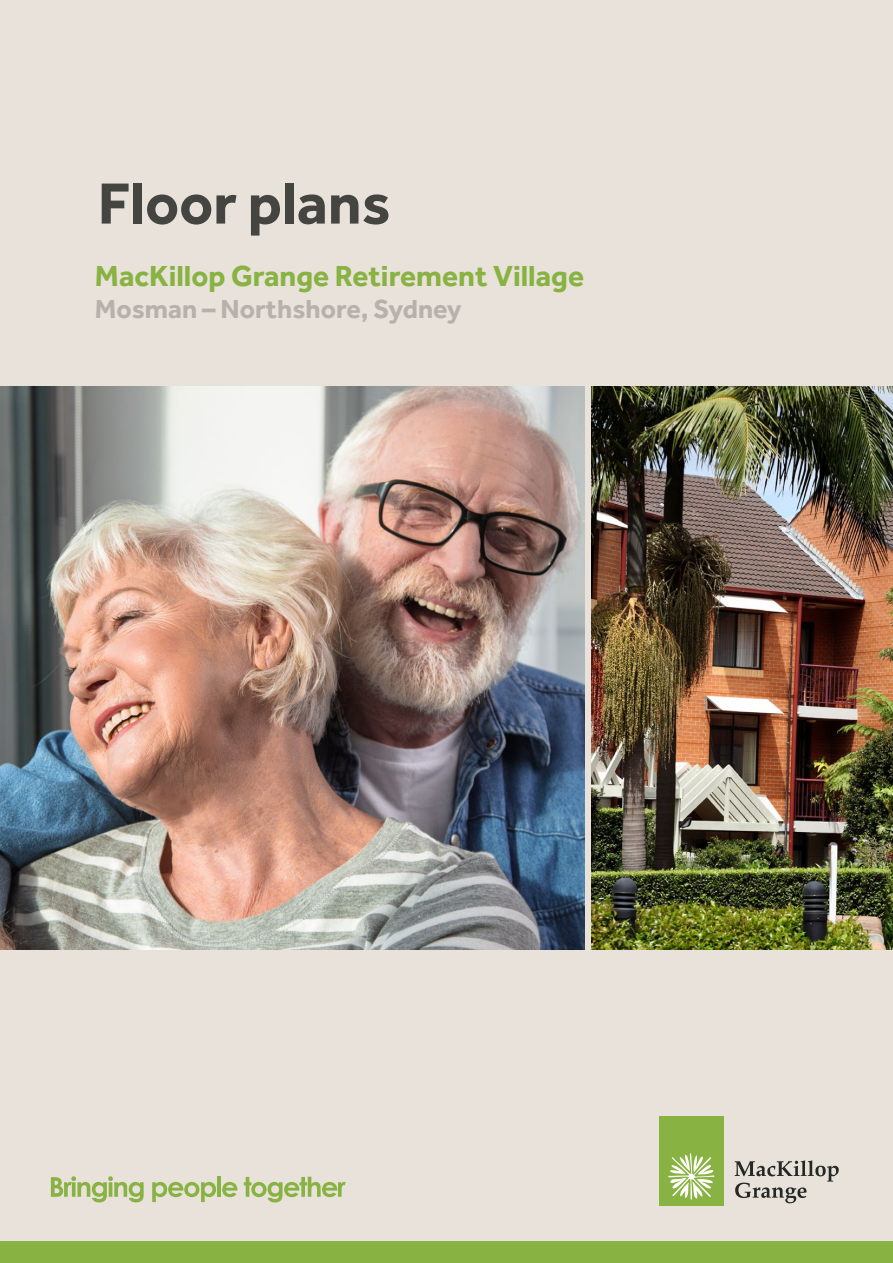
<style>
.page{position:relative;width:893px;height:1263px;background:#e8e2da}
.page>*{position:absolute;margin:0;border:0;box-sizing:border-box;transform-origin:0 0}
.t1{font:700 60px "Effra";color:#444441}
.t2{font:700 30px "Effra";color:#88b241}
.t3{font:700 27px "Effra";color:#b7b1ab}
</style>
<div class="page">
<div style="left:0;top:1242px;width:893px;height:21px;background:#88b241"></div>
<img style="left:0;top:387px;width:585px;height:563px">
<img style="left:591px;top:387px;width:302px;height:563px">
<svg style="left:51px;top:1176px;width:93px;height:26px"></svg>
<svg style="left:152px;top:1182px;width:64px;height:20px"></svg>
<hr style="left:217px;top:1177px;width:4px;height:20px;background:#88b241">
<svg style="left:222px;top:1182px;width:15px;height:15px"></svg>
<svg style="left:244px;top:1177px;width:102px;height:25px"></svg>
<div style="left:659px;top:1116px;width:65px;height:89px;background:#88b241"></div>
<svg style="left:668px;top:1153px;width:46px;height:46px"></svg>
<svg style="left:735px;top:1160px;width:104px;height:43px"></svg>
<h1 class="t1" style="left:98px;top:167px;width:294px">Floor plans</h1>
<p class="t2" style="left:95px;top:257px;width:491px">MacKillop Grange Retirement Village</p>
<p class="t3" style="left:95px;top:292px;width:368px">Mosman – Northshore, Sydney</p>
</div>
